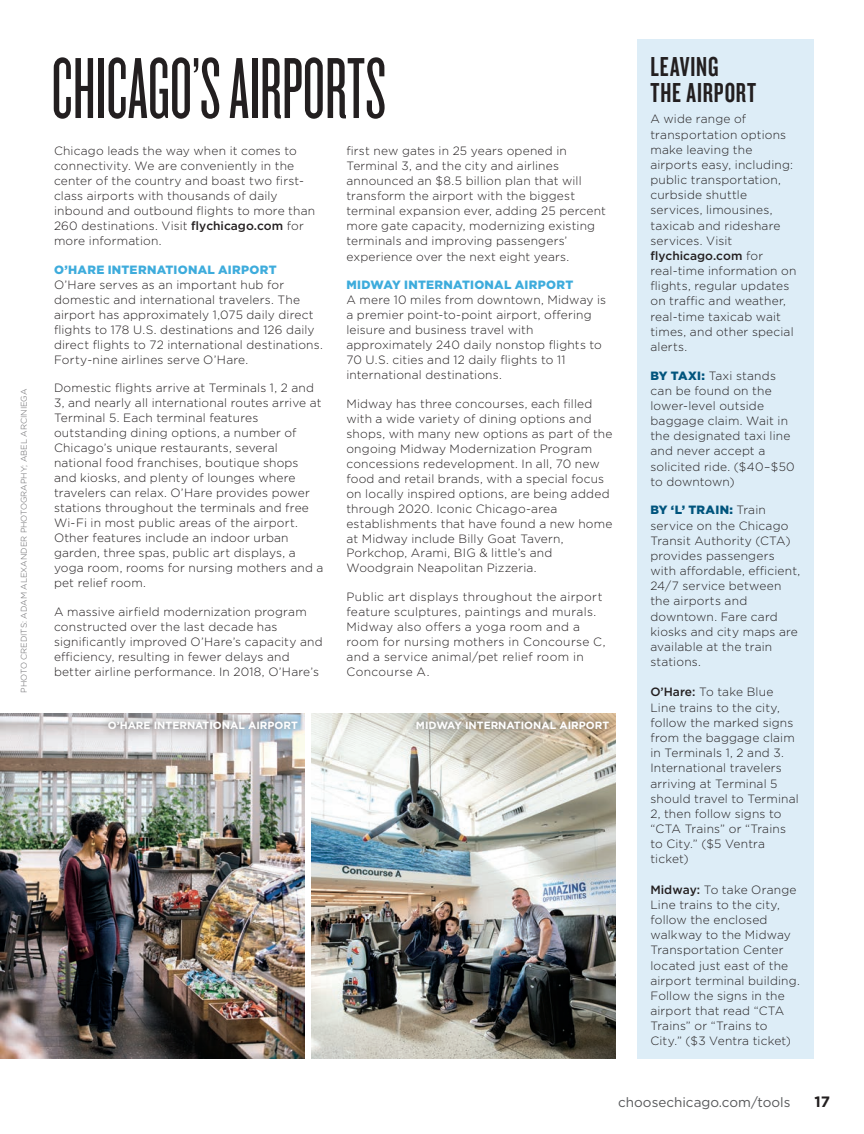
<style>
.page{position:relative;width:864px;height:1134px;background:#fff}
.page>*{position:absolute;margin:0;border:0;box-sizing:border-box;transform-origin:0 0}
.t1{font:90px "Knockout HTF26 Junior Flyweight";color:#231f20}
.sidebar_header_black{font:28.5px/25.7px "Knockout HTF48 Featherweight";letter-spacing:.035em;color:#231f20}
.t2{font:700 15px "Gotham";color:#231f20}
.t3{font:13.5px "Gotham";color:#57585a}
.body_copy{font:300 12px/15px "Gotham";letter-spacing:.015em;color:#231f20}
.sidebar_subheader_bl{font:300 12px/15.1px "Gotham";letter-spacing:.015em;color:#231f20}
.body_copy-2{font:900 12px "Gotham";letter-spacing:.02em;color:#3eacdc}
.photo_caption_white{font:700 10.5px "Gotham";color:#fff}
.photo_credits_gray{font:300 8.25px "Gotham";color:#636366}
.s1{font-weight:500}
.s2{font-weight:900;color:#00547d}
</style>
<div class="page">
<img style="left:0;top:714px;width:305px;height:345px">
<img style="left:311px;top:714px;width:305px;height:345px">
<div style="left:637px;top:40px;width:177px;height:1019px;background:#ddedf7"></div>
<div style="left:99px;top:712px;width:207px;height:26px;background:#231f20;opacity:.75"></div>
<div style="left:408px;top:712px;width:210px;height:26px;background:#231f20;opacity:.75"></div>
<p class="photo_credits_gray" style="left:19px;top:693px;width:305px;rotate:-90deg">PHOTO CREDITS: ADAM ALEXANDER PHOTOGRAPHY; ABEL ARCINIEGA</p>
<p class="t1" style="left:52px;top:45px;width:336px">CHICAGO’S AIRPORTS</p>
<p class="sidebar_header_black" style="left:650px;top:54px;width:107px">LEAVING<br>THE AIRPORT</p>
<p class="body_copy" style="left:650px;top:111px;width:148px">A wide range of transportation options make leaving the airports easy, including: public transportation, curbside shuttle services, limousines, taxicab and rideshare services. Visit <span class="s1">flychicago.com</span> for real-time information on flights, regular updates on traffic and weather, real-time taxicab wait times, and other special alerts.</p>
<p class="sidebar_subheader_bl" style="left:650px;top:367px;width:146px"><span class="s2">BY TAXI:</span> Taxi stands can be found on the lower-level outside baggage claim. Wait in the designated taxi line and never accept a solicited ride. ($40–$50 to downtown)</p>
<p class="sidebar_subheader_bl" style="left:650px;top:502px;width:151px"><span class="s2">BY ‘L’ TRAIN:</span> Train service on the Chicago<br>Transit Authority (CTA) provides passengers with affordable, efficient,<br>24/7 service between the airports and downtown. Fare card kiosks and city maps are available at the train stations.</p>
<p class="sidebar_subheader_bl" style="left:650px;top:684px;width:150px"><span class="s1">O’Hare:</span> To take Blue<br>Line trains to the city, follow the marked signs from the baggage claim in Terminals 1, 2 and 3.<br>International travelers arriving at Terminal 5 should travel to Terminal<br>2, then follow signs to “CTA Trains” or “Trains to City.” ($5 Ventra ticket)</p>
<p class="sidebar_subheader_bl" style="left:650px;top:882px;width:151px"><span class="s1">Midway:</span> To take Orange<br>Line trains to the city, follow the enclosed walkway to the Midway<br>Transportation Center located just east of the airport terminal building.<br>Follow the signs in the airport that read “CTA<br>Trains” or “Trains to<br>City.” ($3 Ventra ticket)</p>
<p class="body_copy" style="left:346px;top:143px;width:261px">first new gates in 25 years opened in Terminal 3, and the city and airlines announced an $8.5 billion plan that will transform the airport with the biggest terminal expansion ever, adding 25 percent more gate capacity, modernizing existing terminals and improving passengers’ experience over the next eight years.</p>
<p class="body_copy-2" style="left:346px;top:277px;width:228px">MIDWAY INTERNATIONAL AIRPORT</p>
<p class="body_copy" style="left:346px;top:292px;width:261px">A mere 10 miles from downtown, Midway is a premier point-to-point airport, offering leisure and business travel with approximately 240 daily nonstop flights to 70 U.S. cities and 12 daily flights to 11 international destinations.</p>
<p class="body_copy" style="left:346px;top:396px;width:268px">Midway has three concourses, each filled with a wide variety of dining options and shops, with many new options as part of the ongoing Midway Modernization Program concessions redevelopment. In all, 70 new food and retail brands, with a special focus on locally inspired options, are being added through 2020. Iconic Chicago-area establishments that have found a new home at Midway include Billy Goat Tavern,</p>
<p class="body_copy" style="left:346px;top:545px;width:208px">Porkchop, Arami, BIG &amp; little’s and<br>Woodgrain Neapolitan Pizzeria.</p>
<p class="body_copy" style="left:346px;top:589px;width:261px">Public art displays throughout the airport feature sculptures, paintings and murals.<br>Midway also offers a yoga room and a room for nursing mothers in Concourse C, and a service animal/pet relief room in Concourse A.</p>
<p class="body_copy" style="left:54px;top:143px;width:263px">Chicago leads the way when it comes to connectivity. We are conveniently in the center of the country and boast two first&shy;class airports with thousands of daily inbound and outbound flights to more than 260 destinations. Visit <span class="s1">flychicago.com</span> for more information.</p>
<p class="body_copy-2" style="left:54px;top:261px;width:224px">O’HARE INTERNATIONAL AIRPORT</p>
<p class="body_copy" style="left:54px;top:277px;width:270px">O’Hare serves as an important hub for domestic and international travelers. The airport has approximately 1,075 daily direct flights to 178 U.S. destinations and 126 daily direct flights to 72 international destinations.<br>Forty-nine airlines serve O’Hare.</p>
<p class="body_copy" style="left:54px;top:380px;width:271px">Domestic flights arrive at Terminals 1, 2 and 3, and nearly all international routes arrive at Terminal 5. Each terminal features outstanding dining options, a number of Chicago’s unique restaurants, several national food franchises, boutique shops and kiosks, and plenty of lounges where travelers can relax. O’Hare provides power stations throughout the terminals and free Wi-Fi in most public areas of the airport.<br>Other features include an indoor urban garden, three spas, public art displays, a yoga room, rooms for nursing mothers and a pet relief room.</p>
<p class="body_copy" style="left:54px;top:604px;width:270px">A massive airfield modernization program constructed over the last decade has significantly improved O’Hare’s capacity and efficiency, resulting in fewer delays and better airline performance. In 2018, O’Hare’s</p>
<p class="photo_caption_white" style="left:108px;top:718px;width:192px">O’HARE INTERNATIONAL AIRPORT</p>
<p class="photo_caption_white" style="left:416px;top:718px;width:195px">MIDWAY INTERNATIONAL AIRPORT</p>
<p class="t3" style="left:618px;top:1094px;width:174px">choosechicago.com/tools</p>
<p class="t2" style="left:815px;top:1092px;width:17px">17</p>
</div>
